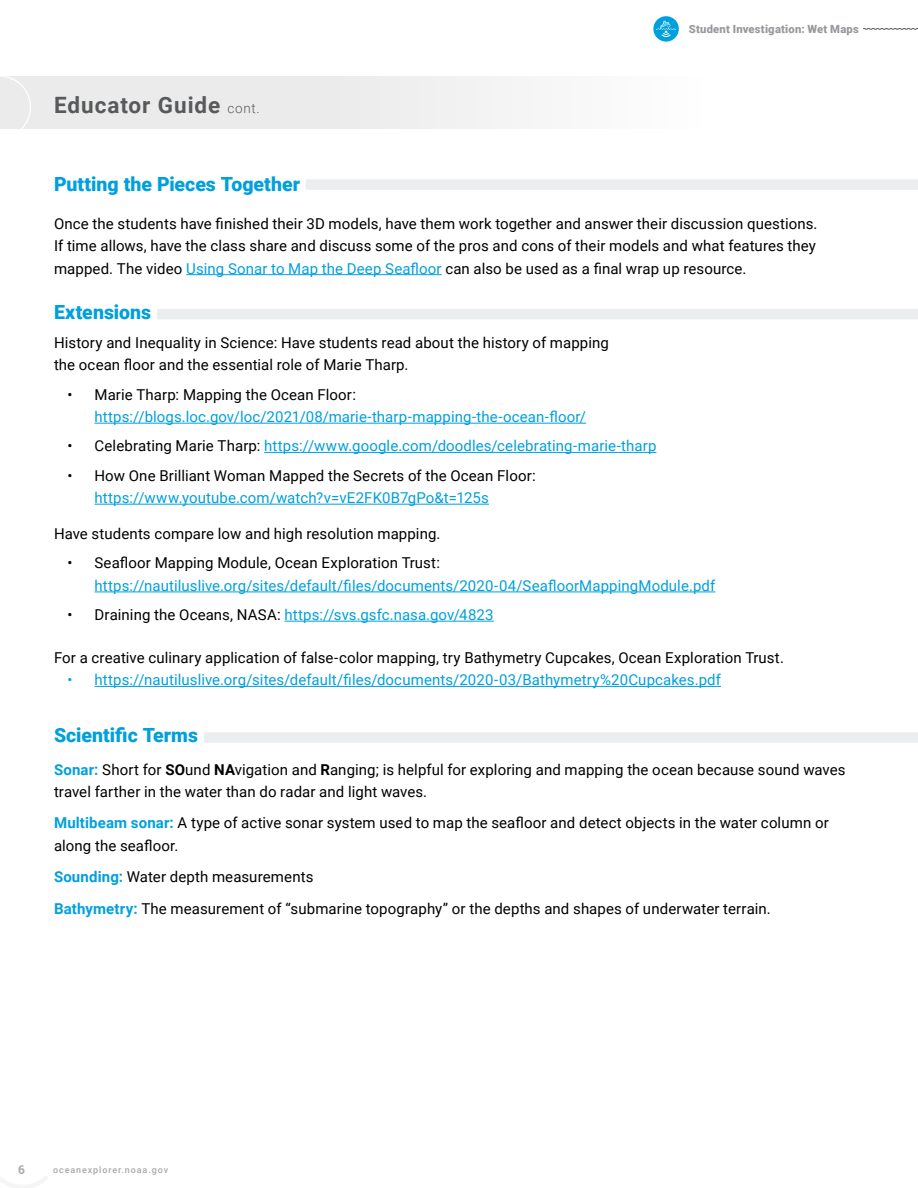
<style>
.page{position:relative;width:918px;height:1188px;background:#fff}
.page>*{position:absolute;margin:0;border:0;box-sizing:border-box;transform-origin:0 0}
.t1{font:700 22.5px "Roboto";letter-spacing:.04em;color:#58595b}
.Body_copy{font:900 19.5px "Roboto";color:#00a0dd}
.Body_copy-2{font:15px/22.5px "Roboto";letter-spacing:.005em;color:#000}
.t2{font:15px/22.5px "Roboto";letter-spacing:.005em;color:#00a0dd}
.t3{font:700 12px "Roboto Slab";color:#a7a9ac}
.t4{font:900 11.25px "Roboto";letter-spacing:.02em;color:#97999c}
.t5{font:500 9px "Roboto";letter-spacing:.1em;color:#a7a9ac}
.s1{font-weight:300;font-size:13.5px}
.s2{color:#00a0dd}
.s3{color:#000}
.s4{font-weight:700;color:#00a0dd}
.s5{font-weight:700}
</style>
<div class="page">
<div style="left:0;top:76px;width:702px;height:53px;background:#ebebec"></div>
<svg style="left:0;top:76px;width:31px;height:53px"></svg>
<hr style="left:186px;top:274px;width:256px;height:1px;background:#00a0dd">
<hr style="left:94px;top:423px;width:492px;height:1px;background:#00a0dd">
<hr style="left:264px;top:452px;width:392px;height:1px;background:#00a0dd">
<hr style="left:94px;top:504px;width:395px;height:1px;background:#00a0dd">
<hr style="left:94px;top:592px;width:621px;height:1px;background:#00a0dd">
<hr style="left:285px;top:621px;width:209px;height:1px;background:#00a0dd">
<hr style="left:94px;top:686px;width:627px;height:1px;background:#00a0dd">
<div style="left:306px;top:179px;width:612px;height:11px;background:#ebedee"></div>
<div style="left:157px;top:309px;width:761px;height:10px;background:#ebedee"></div>
<div style="left:204px;top:732px;width:714px;height:11px;background:#ebedee"></div>
<svg style="left:863px;top:28px;width:55px;height:2px"></svg>
<svg style="left:653px;top:16px;width:26px;height:26px"></svg>
<svg style="left:656px;top:21px;width:20px;height:16px"></svg>
<p class="t1" style="left:54px;top:89px;width:207px">Educator Guide <span class="s1">cont.</span></p>
<p class="t4" style="left:689px;top:22px;width:172px">Student Investigation: Wet Maps</p>
<p class="Body_copy" style="left:54px;top:170px;width:248px">Putting the Pieces Together</p>
<p class="Body_copy-2" style="left:54px;top:211px;width:765px;text-align:justify">Once the students have finished their 3D models, have them work together and answer their discussion questions.<br>If time allows, have the class share and discuss some of the pros and cons of their models and what features they mapped. The video <span class="s2">Using Sonar to Map the Deep Seafloor</span> can also be used as a final wrap up resource.</p>
<p class="Body_copy" style="left:54px;top:298px;width:99px">Extensions</p>
<p class="Body_copy-2" style="left:54px;top:331px;width:556px">History and Inequality in Science: Have students read about the history of mapping the ocean floor and the essential role of Marie Tharp.</p>
<p class="t2" style="left:94px;top:382px;width:493px;text-indent:-27px"><span class="s3">• Marie Tharp: Mapping the Ocean Floor: </span>https://blogs.loc.gov/loc/2021/08/marie-tharp-mapping-the-ocean-floor/</p>
<p class="t2" style="left:68px;top:434px;width:590px"><span class="s3">• Celebrating Marie Tharp:</span> https://www.google.com/doodles/celebrating-marie-tharp</p>
<p class="Body_copy-2" style="left:95px;top:463px;width:443px;text-indent:-27px">• How One Brilliant Woman Mapped the Secrets of the Ocean Floor: <span class="s2">https://www.youtube.com/watch?v=vE2FK0B7gPo&amp;t=125s</span></p>
<p class="Body_copy-2" style="left:54px;top:522px;width:388px">Have students compare low and high resolution mapping.</p>
<p class="t2" style="left:95px;top:551px;width:622px;text-indent:-27px"><span class="s3">• Seafloor Mapping Module, Ocean Exploration Trust: </span>https://nautiluslive.org/sites/default/files/documents/2020-04/SeafloorMappingModule.pdf</p>
<p class="t2" style="left:68px;top:603px;width:428px"><span class="s3">• Draining the Oceans, NASA:</span> https://svs.gsfc.nasa.gov/4823</p>
<p class="Body_copy-2" style="left:54px;top:646px;width:731px">For a creative culinary application of false-color mapping, try Bathymetry Cupcakes, Ocean Exploration Trust.</p>
<p class="t2" style="left:68px;top:668px;width:655px">• https://nautiluslive.org/sites/default/files/documents/2020-03/Bathymetry%20Cupcakes.pdf</p>
<p class="Body_copy" style="left:54px;top:721px;width:146px">Scientific Terms</p>
<p class="Body_copy-2" style="left:54px;top:757px;width:793px"><span class="s4">Sonar:</span> Short for <span class="s5">SO</span>und <span class="s5">NA</span>vigation and <span class="s5">R</span>anging; is helpful for exploring and mapping the ocean because sound waves travel farther in the water than do radar and light waves.</p>
<p class="Body_copy-2" style="left:54px;top:811px;width:776px"><span class="s4">Multibeam sonar:</span> A type of active sonar system used to map the seafloor and detect objects in the water column or along the seafloor.</p>
<p class="Body_copy-2" style="left:54px;top:865px;width:261px"><span class="s4">Sounding:</span> Water depth measurements</p>
<p class="Body_copy-2" style="left:54px;top:897px;width:718px"><span class="s4">Bathymetry:</span> The measurement of “submarine topography” or the depths and shapes of underwater terrain.</p>
<p class="t3" style="left:18px;top:1161px;width:8px">6</p>
<p class="t5" style="left:53px;top:1164px;width:117px">oceanexplorer.noaa.gov</p>
</div>
